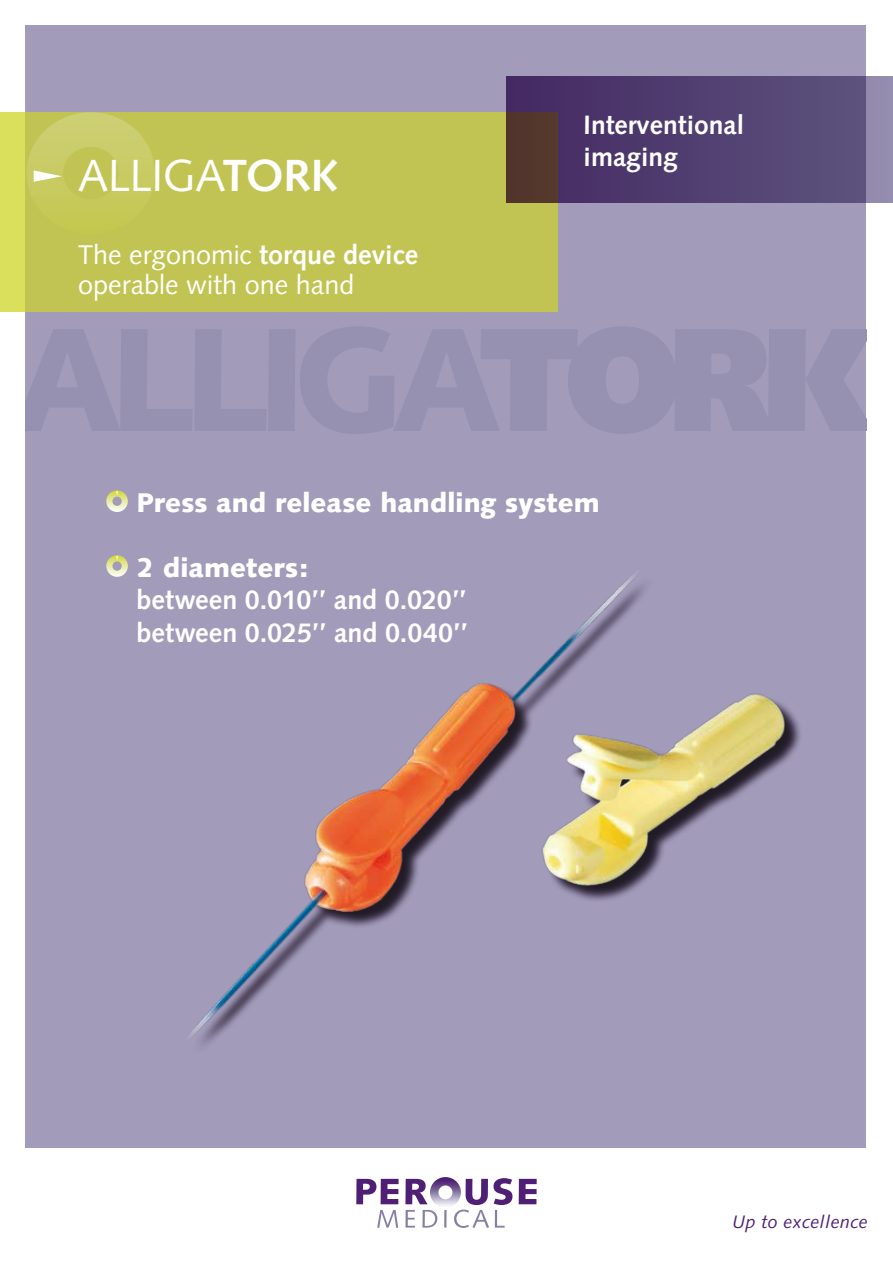
<style>
.page{position:relative;width:893px;height:1263px;background:#fff}
.page>*{position:absolute;margin:0;border:0;box-sizing:border-box;transform-origin:0 0}
.t1{font:45px "Syntax";letter-spacing:-.015em;color:#fff}
.t2{font:700 27px/32.4px "Syntax";color:#fff}
.t3{font:27px/30px "Syntax";color:#fff}
.t4{font:900 27px "Syntax";letter-spacing:.005em;color:#fff}
.t5{font:700 26.55px/31.8px "Syntax";color:#fff}
.t6{font:italic 18px "Syntax";letter-spacing:.02em;color:#4e1f75}
.s1{font-weight:700}
</style>
<div class="page">
<div style="left:26px;top:26px;width:840px;height:1122px;background:#a29cba"></div>
<svg style="left:356px;top:1179px;width:43px;height:25px"></svg>
<svg style="left:519px;top:1179px;width:18px;height:25px"></svg>
<svg style="left:377px;top:1210px;width:21px;height:18px"></svg>
<svg style="left:405px;top:1177px;width:107px;height:51px"></svg>
<div style="left:0;top:112px;width:558px;height:199px;background:#c1c453"></div>
<svg style="left:506px;top:77px;width:387px;height:125px;background:#56446e"></svg>
<svg style="left:27px;top:112px;width:128px;height:78px"></svg>
<div style="left:186px;top:570px;width:707px;height:572px;background:#6c4288;opacity:.5"></div>
<div style="left:186px;top:570px;width:669px;height:519px;background:#a29cba"></div>
<img style="left:190px;top:575px;width:610px;height:470px">
<div style="left:866px;top:479px;width:27px;height:532px;background:#fff"></div>
<svg style="left:106px;top:490px;width:22px;height:22px"></svg>
<svg style="left:106px;top:555px;width:22px;height:22px"></svg>
<h1 class="t1" style="left:78px;top:149px;width:262px">alliga<span class="s1">tork</span></h1>
<p class="t3" style="left:78px;top:240px;width:341px">The ergonomic <span class="s1">torque device </span>operable with one hand</p>
<p class="t5" style="left:584px;top:109px;width:162px">Interventional imaging</p>
<p class="t4" style="left:137px;top:487px;width:465px">Press and release handling system</p>
<p class="t4" style="left:137px;top:551px;width:173px">2 diameters:</p>
<p class="t2" style="left:137px;top:584px;width:333px">between 0.010’’ and 0.020’’ between 0.025’’ and 0.040’’</p>
<p class="t6" style="left:732px;top:1211px;width:137px">Up to excellence</p>
</div>
